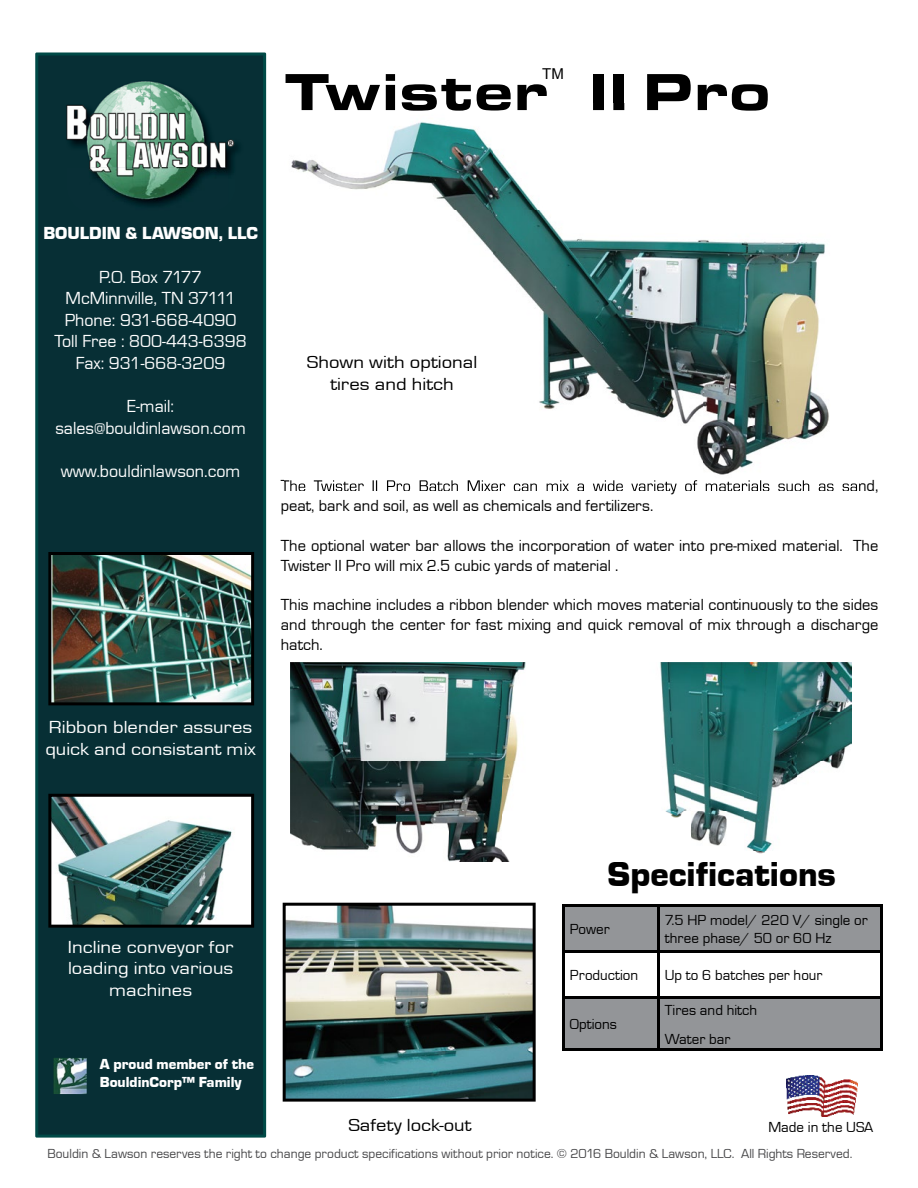
<style>
.page{position:relative;width:918px;height:1188px;background:#fff}
.page>*{position:absolute;margin:0;border:0;box-sizing:border-box;transform-origin:0 0}
.t1{font:54px "Eurostar Black Extended";color:#000}
.t2{font:900 36px "Eurostar";color:#000}
.t3{font:18px/21.6px "Eurostar";color:#fff;text-align:center}
.t4{font:18px/21.6px "Eurostar";color:#fff;scale:1.15 1}
.t5{font:18px/21.6px "Eurostar";color:#000;text-align:center;scale:1.15 1}
.t6{font:900 18px "Eurostar";color:#fff}
.t7{font:16.5px/19.8px "Eurostar";color:#000}
.t8{font:15px/18px "Eurostar";color:#000}
.t9{font:900 15px/18px "Eurostar";color:#fff}
.t10{font:15px "Arial";color:#000}
.t11{font:13.5px "Eurostar";color:#48484a}
</style>
<div class="page">
<img style="left:786px;top:1075px;width:71px;height:41px">
<div style="left:35px;top:52px;width:231px;height:1086px;background:#072f35"></div>
<img style="left:291px;top:122px;width:202px;height:131px">
<img style="left:493px;top:152px;width:210px;height:272px">
<img style="left:703px;top:240px;width:126px;height:186px">
<img style="left:697px;top:426px;width:129px;height:49px">
<img style="left:284px;top:480px;width:576px;height:11px">
<img style="left:301px;top:104px;width:467px;height:7px">
<img style="left:65px;top:80px;width:180px;height:131px">
<img style="left:83px;top:211px;width:134px;height:1px">
<img style="left:66px;top:80px;width:169px;height:131px">
<img style="left:53px;top:1058px;width:34px;height:36px">
<img style="left:48px;top:552px;width:206px;height:153px">
<svg style="left:565px;top:907px;width:315px;height:141px;fill:#939598"></svg>
<hr style="left:562px;top:904px;width:97px;height:3px;background:#000">
<hr style="left:562px;top:907px;width:3px;height:43px;background:#000">
<hr style="left:659px;top:904px;width:224px;height:3px;background:#000">
<hr style="left:657px;top:907px;width:3px;height:43px;background:#000">
<hr style="left:880px;top:907px;width:3px;height:43px;background:#000">
<hr style="left:562px;top:950px;width:97px;height:3px;background:#000">
<hr style="left:562px;top:953px;width:3px;height:43px;background:#000">
<hr style="left:659px;top:950px;width:224px;height:3px;background:#000">
<hr style="left:657px;top:953px;width:3px;height:43px;background:#000">
<hr style="left:880px;top:953px;width:3px;height:43px;background:#000">
<hr style="left:562px;top:996px;width:97px;height:3px;background:#000">
<hr style="left:562px;top:999px;width:3px;height:49px;background:#000">
<hr style="left:659px;top:996px;width:224px;height:3px;background:#000">
<hr style="left:657px;top:999px;width:3px;height:49px;background:#000">
<hr style="left:880px;top:999px;width:3px;height:49px;background:#000">
<hr style="left:562px;top:1048px;width:97px;height:3px;background:#000">
<hr style="left:659px;top:1048px;width:224px;height:3px;background:#000">
<img style="left:48px;top:794px;width:206px;height:134px">
<img style="left:283px;top:903px;width:253px;height:199px">
<img style="left:290px;top:662px;width:236px;height:199px">
<img style="left:660px;top:662px;width:191px;height:150px">
<img style="left:667px;top:812px;width:105px;height:40px">
<p class="t10" style="left:542px;top:64px;width:23px">TM</p>
<h1 class="t1" style="left:284px;top:58px;width:488px">Twister II Pro</h1>
<p class="t6" style="left:43px;top:222px;width:216px">BOULDIN &amp; LAWSON, LLC</p>
<p class="t3" style="left:55px;top:265px;width:194px">P.O. Box 7177<br>McMinnville, TN 37111<br>Phone: 931-668-4090<br>Toll Free : 800-443-6398<br>Fax: 931-668-3209</p>
<p class="t3" style="left:55px;top:395px;width:192px">E-mail: sales@bouldinlawson.com</p>
<p class="t3" style="left:61px;top:460px;width:181px">www.bouldinlawson.com</p>
<p class="t5" style="left:307px;top:351px;width:150px">Shown with optional tires and hitch</p>
<p class="t7" style="left:281px;top:495px;width:374px">peat, bark and soil, as well as chemicals and fertilizers.</p>
<p class="t7" style="left:281px;top:535px;width:599px">The optional water bar allows the incorporation of water into pre-mixed material. The<br>Twister II Pro will mix 2.5 cubic yards of material .</p>
<p class="t7" style="left:281px;top:594px;width:599px;text-align:justify">This machine includes a ribbon blender which moves material continuously to the sides and through the center for fast mixing and quick removal of mix through a discharge hatch.</p>
<p class="t4" style="left:45px;top:716px;width:185px">Ribbon blender assures quick and consistant mix</p>
<p class="t4" style="left:68px;top:935px;width:145px;text-align:center">Incline conveyor for loading into various machines</p>
<p class="t9" style="left:100px;top:1055px;width:156px">A proud member of the<br>BouldinCorp™ Family</p>
<p class="t5" style="left:348px;top:1114px;width:108px">Safety lock-out</p>
<h2 class="t2" style="left:607px;top:851px;width:230px">Specifications</h2>
<p class="t8" style="left:570px;top:920px;width:41px">Power</p>
<p class="t8" style="left:665px;top:911px;width:204px">7.5 HP model/ 220 V/ single or three phase/ 50 or 60 Hz</p>
<p class="t8" style="left:570px;top:966px;width:70px">Production</p>
<p class="t8" style="left:665px;top:966px;width:159px">Up to 6 batches per hour</p>
<p class="t8" style="left:570px;top:1015px;width:49px">Options</p>
<p class="t8" style="left:665px;top:995px;width:94px;line-height:28.8px">Tires and hitch<br>Water bar</p>
<p class="t8" style="left:768px;top:1117px;width:106px">Made in the USA</p>
<p class="t11" style="left:48px;top:1145px;width:806px">Bouldin &amp; Lawson reserves the right to change product specifications without prior notice. © 2016 Bouldin &amp; Lawson, LLC. All Rights Reserved.</p>
</div>
